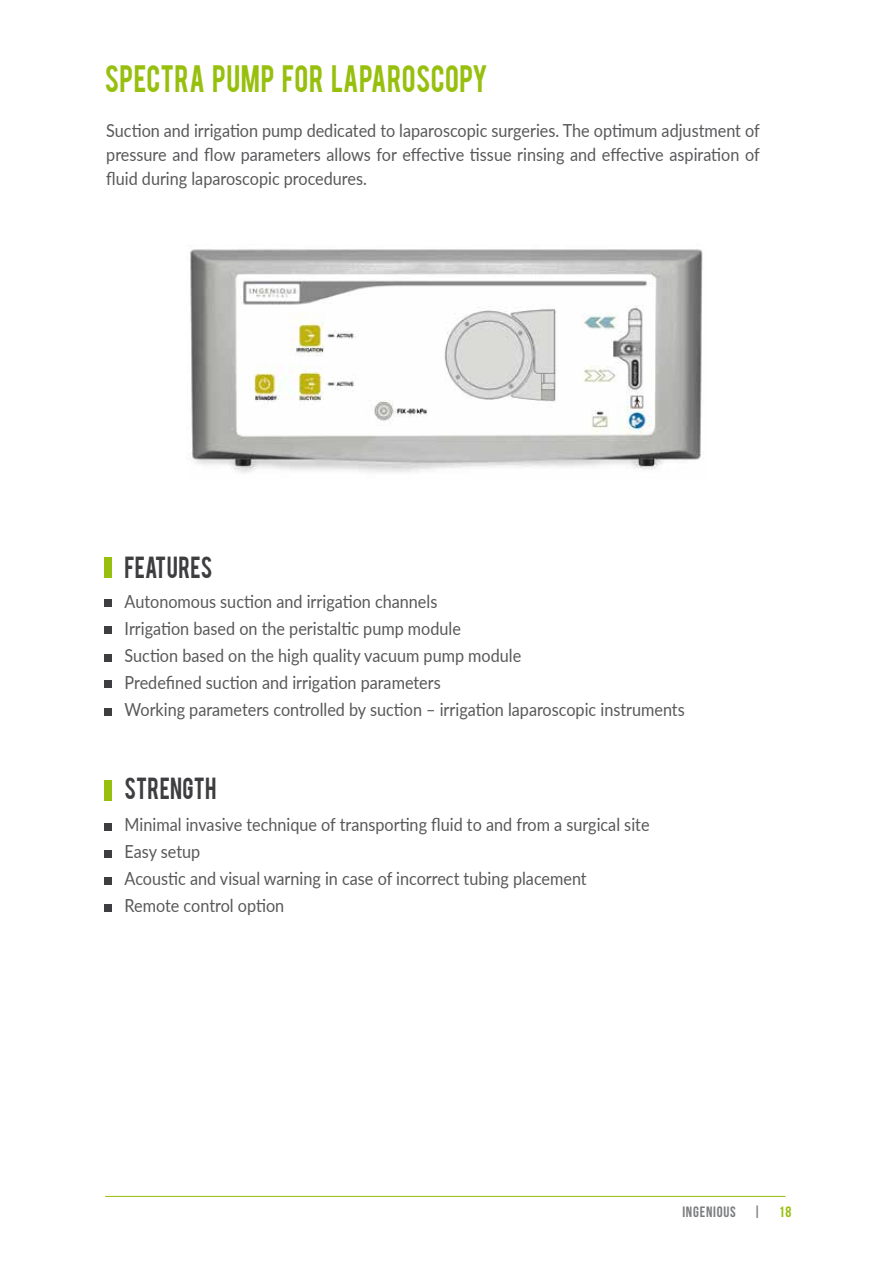
<style>
.page{position:relative;width:893px;height:1263px;background:#fff}
.page>*{position:absolute;margin:0;border:0;box-sizing:border-box;transform-origin:0 0}
.t1{font:30px "Bebas";letter-spacing:.015em;color:#97bf0d;scale:.89 1}
.t2{font:24px "Bebas";letter-spacing:.01em;color:#3e3d40;scale:.9 1}
.t3{font:18px/27px "Lato";color:#58585a;scale:.9 1}
.t4{font:15px "Bebas Neue";letter-spacing:.05em;color:#7b7c7e}
.s1{color:#97bf0d}
</style>
<div class="page">
<div style="left:105px;top:557px;width:7px;height:21px;background:#97bf0d"></div>
<div style="left:105px;top:599px;width:7px;height:8px;background:#3e3d40"></div>
<div style="left:105px;top:627px;width:7px;height:7px;background:#3e3d40"></div>
<div style="left:105px;top:654px;width:7px;height:8px;background:#3e3d40"></div>
<div style="left:105px;top:680px;width:7px;height:8px;background:#3e3d40"></div>
<div style="left:105px;top:708px;width:7px;height:8px;background:#3e3d40"></div>
<div style="left:105px;top:780px;width:7px;height:21px;background:#97bf0d"></div>
<div style="left:105px;top:823px;width:7px;height:8px;background:#3e3d40"></div>
<div style="left:105px;top:850px;width:7px;height:8px;background:#3e3d40"></div>
<div style="left:105px;top:877px;width:7px;height:8px;background:#3e3d40"></div>
<div style="left:105px;top:904px;width:7px;height:7px;background:#3e3d40"></div>
<img style="left:186px;top:249px;width:517px;height:224px">
<hr style="left:105px;top:1196px;width:680px;height:1px;background:#97bf0d">
<h1 class="t1" style="left:105px;top:57px;width:432px">SPECTRA PUMP FOR LAPAROSCOPY</h1>
<p class="t3" style="left:106px;top:118px;width:728px;line-height:24px;text-align:justify">Suction and irrigation pump dedicated to laparoscopic surgeries. The optimum adjustment of pressure and flow parameters allows for effective tissue rinsing and effective aspiration of fluid during laparoscopic procedures.</p>
<h2 class="t2" style="left:125px;top:549px;width:99px">FEATURES</h2>
<p class="t3" style="left:125px;top:587px;width:624px">Autonomous suction and irrigation channels<br>Irrigation based on the peristaltic pump module<br>Suction based on the high quality vacuum pump module<br>Predefined suction and irrigation parameters<br>Working parameters controlled by suction – irrigation laparoscopic instruments</p>
<h2 class="t2" style="left:125px;top:771px;width:104px">STRENGTH</h2>
<p class="t3" style="left:125px;top:810px;width:585px">Minimal invasive technique of transporting fluid to and from a surgical site Easy setup<br>Acoustic and visual warning in case of incorrect tubing placement<br>Remote control option</p>
<p class="t4" style="left:682px;top:1203px;width:111px">INGENIOUS | <span class="s1">18</span></p>
</div>
